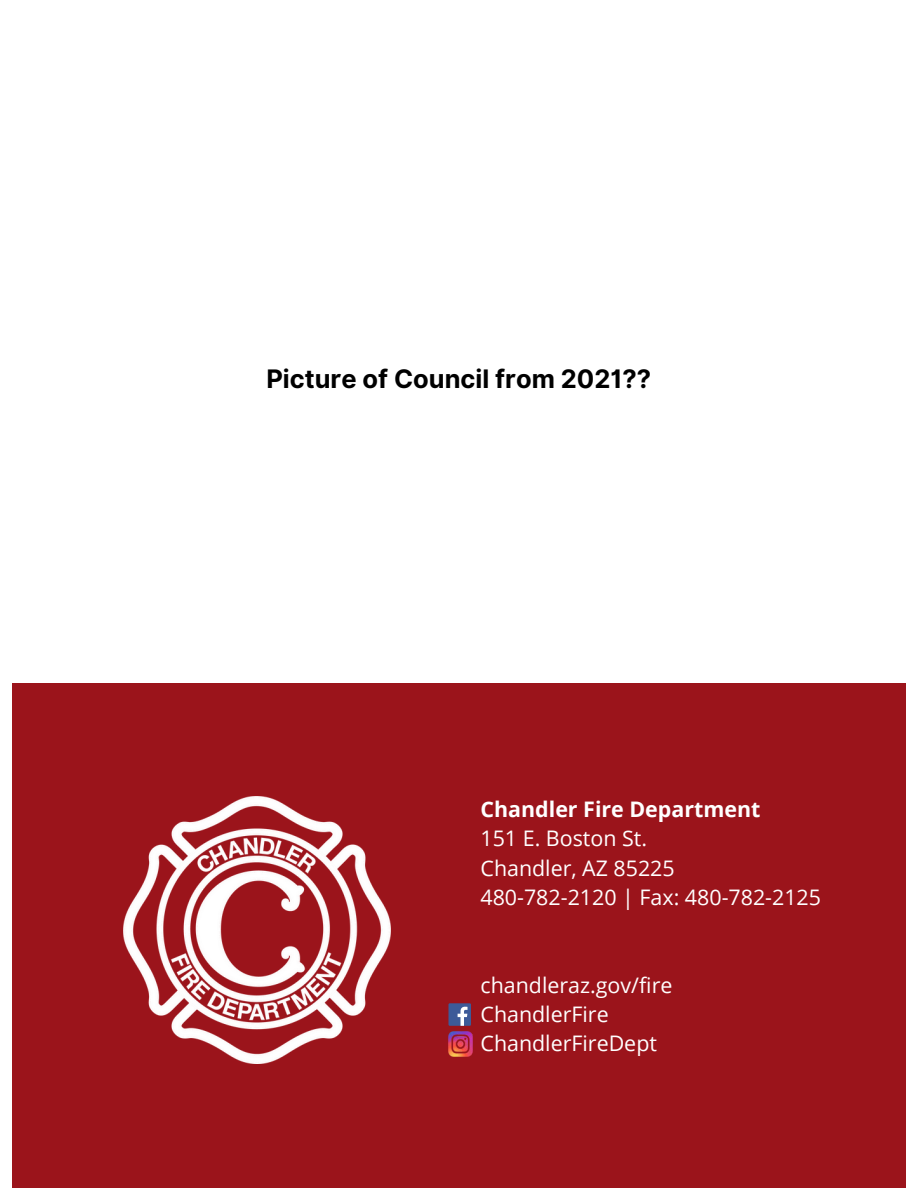
<style>
.page{position:relative;width:918px;height:1188px;background:#fff}
.page>*{position:absolute;margin:0;border:0;box-sizing:border-box;transform-origin:0 0}
.t1{font:700 25.5px "Inter";color:#000}
.t2{font:21.45px "Open Sans";color:#fff}
.t3{font:700 21.45px "Open Sans";color:#fff}
</style>
<div class="page">
<div style="left:12px;top:684px;width:893px;height:504px;background:#9b141b"></div>
<img style="left:123px;top:797px;width:268px;height:267px">
<div style="left:448px;top:1003px;width:23px;height:23px;background:#3d5a98"></div>
<svg style="left:458px;top:1007px;width:10px;height:19px"></svg>
<img style="left:448px;top:1031px;width:25px;height:25px">
<p class="t1" style="left:266px;top:363px;width:386px">Picture of Council from 2021??</p>
<p class="t3" style="left:481px;top:794px;width:282px">Chandler Fire Department</p>
<p class="t2" style="left:481px;top:824px;width:168px">151 E. Boston St.</p>
<p class="t2" style="left:481px;top:853px;width:196px">Chandler, AZ 85225</p>
<p class="t2" style="left:481px;top:882px;width:342px">480-782-2120 | Fax: 480-782-2125</p>
<p class="t2" style="left:481px;top:970px;width:193px">chandleraz.gov/fire</p>
<p class="t2" style="left:481px;top:999px;width:130px">ChandlerFire</p>
<p class="t2" style="left:481px;top:1028px;width:178px">ChandlerFireDept</p>
</div>
